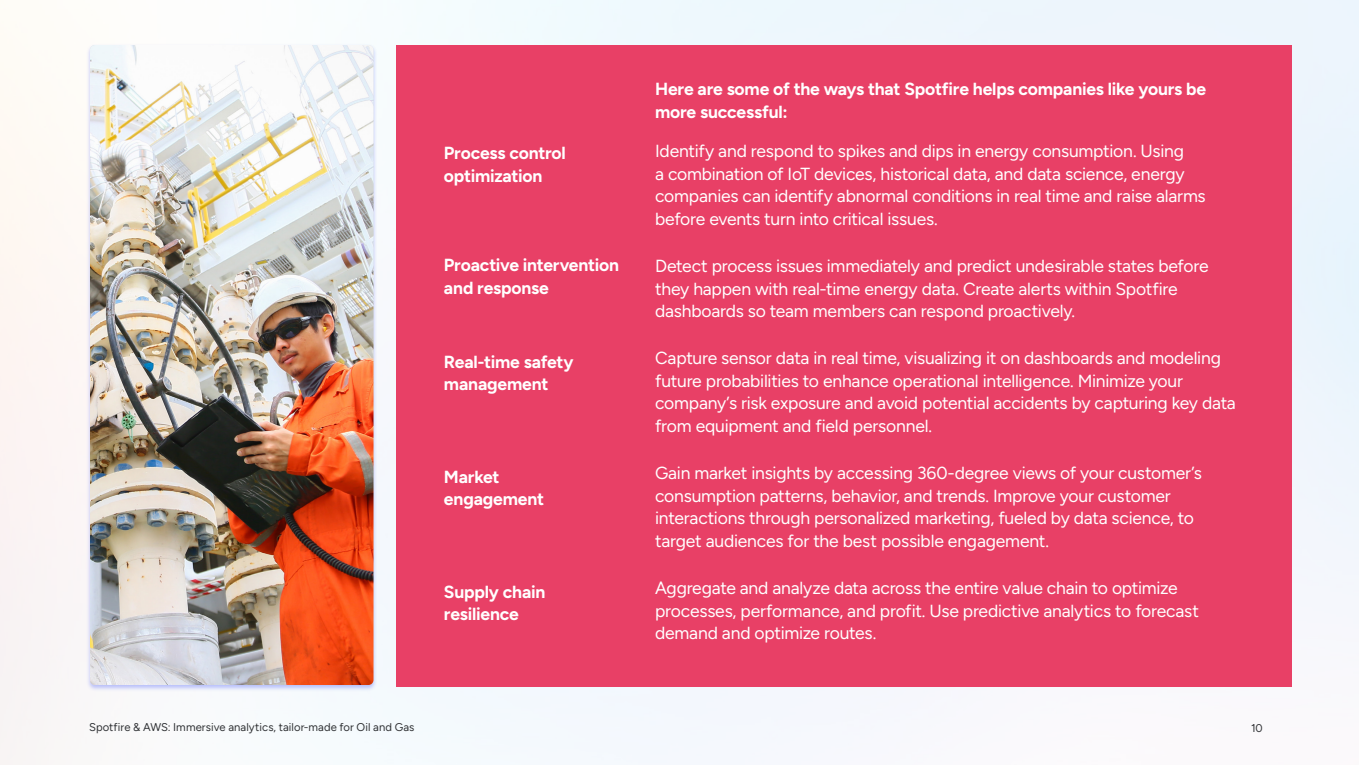
<style>
.page{position:relative;width:1359px;height:765px;background:#fff}
.page>*{position:absolute;margin:0;border:0;box-sizing:border-box;transform-origin:0 0}
.t1{font:17.5px/22.5px "Figtree";letter-spacing:-.015em;color:#fff}
.t2{font:700 17.5px/22.5px "Figtree";letter-spacing:-.01em;color:#fff}
.t3{font:11.25px "Figtree";letter-spacing:.005em;color:#313336}
</style>
<div class="page">
<img style="left:0;top:0;width:1359px;height:765px">
<div style="left:396px;top:45px;width:895px;height:641px;background:#e84066"></div>
<div style="left:86px;top:43px;width:292px;height:649px;background:#5d6efa;opacity:.42"></div>
<img style="left:90px;top:45px;width:283px;height:640px">
<p class="t2" style="left:444px;top:142px;width:123px">Process control optimization</p>
<p class="t2" style="left:444px;top:253px;width:176px">Proactive intervention and response</p>
<p class="t2" style="left:444px;top:350px;width:131px">Real-time safety management</p>
<p class="t2" style="left:444px;top:465px;width:102px">Market engagement</p>
<p class="t2" style="left:444px;top:580px;width:103px">Supply chain resilience</p>
<p class="t2" style="left:655px;top:78px;width:552px">Here are some of the ways that Spotfire helps companies like yours be more successful:</p>
<p class="t1" style="left:655px;top:140px;width:552px">Identify and respond to spikes and dips in energy consumption. Using<br>a combination of IoT devices, historical data, and data science, energy companies can identify abnormal conditions in real time and raise alarms before events turn into critical issues.</p>
<p class="t1" style="left:655px;top:255px;width:555px">Detect process issues immediately and predict undesirable states before they happen with real-time energy data. Create alerts within Spotfire dashboards so team members can respond proactively.</p>
<p class="t1" style="left:655px;top:347px;width:582px">Capture sensor data in real time, visualizing it on dashboards and modeling future probabilities to enhance operational intelligence. Minimize your company’s risk exposure and avoid potential accidents by capturing key data from equipment and field personnel.</p>
<p class="t1" style="left:655px;top:462px;width:548px">Gain market insights by accessing 360-degree views of your customer’s consumption patterns, behavior, and trends. Improve your customer interactions through personalized marketing, fueled by data science, to target audiences for the best possible engagement.</p>
<p class="t1" style="left:655px;top:577px;width:545px">Aggregate and analyze data across the entire value chain to optimize processes, performance, and profit. Use predictive analytics to forecast demand and optimize routes.</p>
<p class="t3" style="left:89px;top:720px;width:327px">Spotfire &amp; AWS: Immersive analytics, tailor-made for Oil and Gas</p>
<p class="t3" style="left:1251px;top:722px;width:13px">10</p>
</div>
